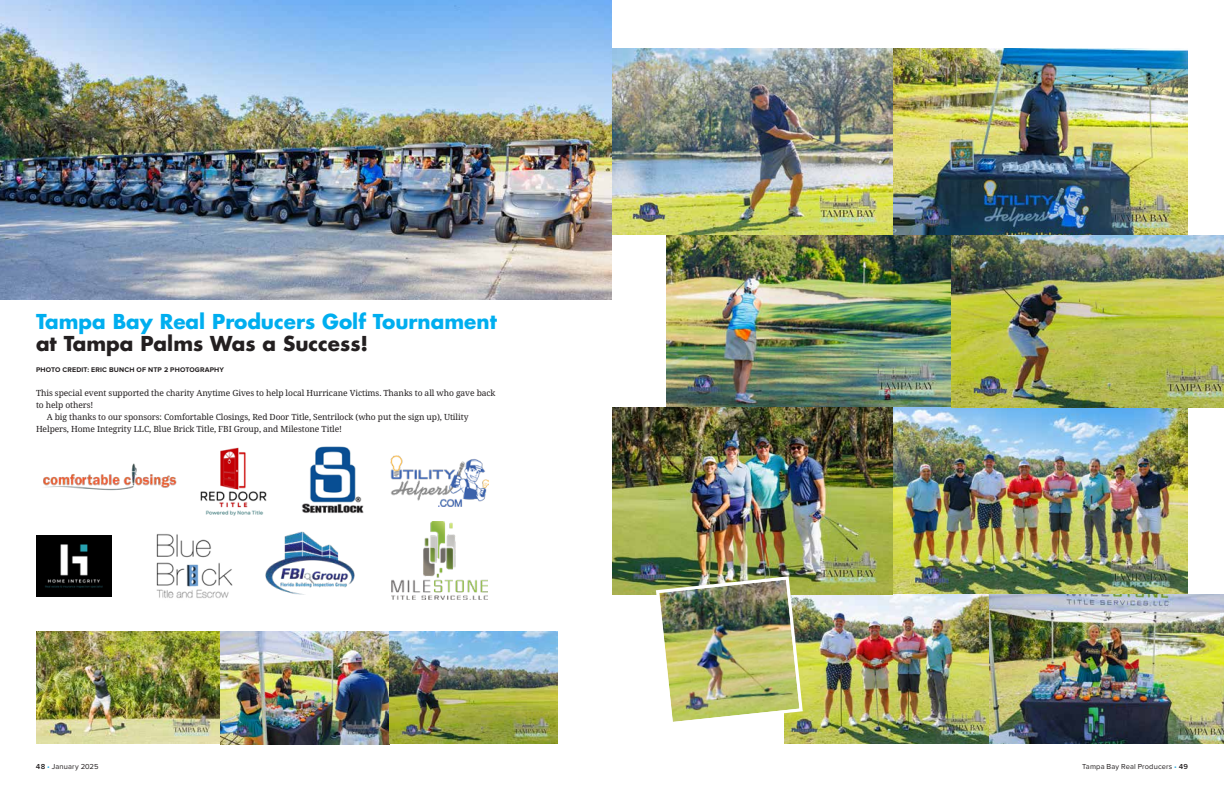
<style>
.page{position:relative;width:1224px;height:792px;background:#fff}
.page>*{position:absolute;margin:0;border:0;box-sizing:border-box;transform-origin:0 0}
.t1{font:700 20px "Futura Std";color:#00aeef}
.t2{font:700 20px "Futura Std";color:#231f20}
.t3{font:8.5px "Avrile Serif";letter-spacing:-.01em;color:#231f20}
.t4{font:7.5px "Proxima Nova";letter-spacing:.02em;color:#231f20}
.t5{font:700 7px "Proxima Nova";letter-spacing:.02em;color:#231f20}
.s1{font-weight:600}
.s2{color:#19a8e0}
</style>
<div class="page">
<img style="left:666px;top:235px;width:558px;height:172px">
<img style="left:302px;top:446px;width:62px;height:67px">
<img style="left:200px;top:447px;width:67px;height:69px">
<img style="left:391px;top:522px;width:96px;height:78px">
<img style="left:36px;top:535px;width:76px;height:62px">
<img style="left:265px;top:531px;width:90px;height:64px">
<img style="left:43px;top:463px;width:134px;height:28px">
<img style="left:156px;top:534px;width:77px;height:64px">
<img style="left:612px;top:407px;width:576px;height:187px">
<img style="left:784px;top:594px;width:440px;height:150px">
<img style="left:36px;top:631px;width:522px;height:113px">
<img style="left:612px;top:48px;width:576px;height:187px">
<img style="left:391px;top:456px;width:97px;height:51px">
<img style="left:654px;top:575px;width:150px;height:152px">
<img style="left:0;top:0;width:612px;height:300px">
<h1 class="t1" style="left:36px;top:308px;width:462px">Tampa Bay Real Producers Golf Tournament</h1>
<h1 class="t2" style="left:36px;top:330px;width:334px">at Tampa Palms Was a Success!</h1>
<p class="t5" style="left:36px;top:366px;width:189px">PHOTO CREDIT: ERIC BUNCH OF NTP 2 PHOTOGRAPHY</p>
<p class="t3" style="left:36px;top:387px;width:461px">This special event supported the charity Anytime Gives to help local Hurricane Victims. Thanks to all who gave back</p>
<p class="t3" style="left:36px;top:399px;width:59px">to help others!</p>
<p class="t3" style="left:47px;top:411px;width:423px">A big thanks to our sponsors: Comfortable Closings, Red Door Title, Sentrilock (who put the sign up), Utility</p>
<p class="t3" style="left:36px;top:423px;width:308px">Helpers, Home Integrity LLC, Blue Brick Title, FBI Group, and Milestone Title!</p>
<p class="t4" style="left:36px;top:762px;width:64px"><span class="s1">48</span> <span class="s2">•</span> January 2025</p>
<p class="t4" style="left:1082px;top:762px;width:107px">Tampa Bay Real Producers <span class="s2">•</span> <span class="s1">49</span></p>
</div>
